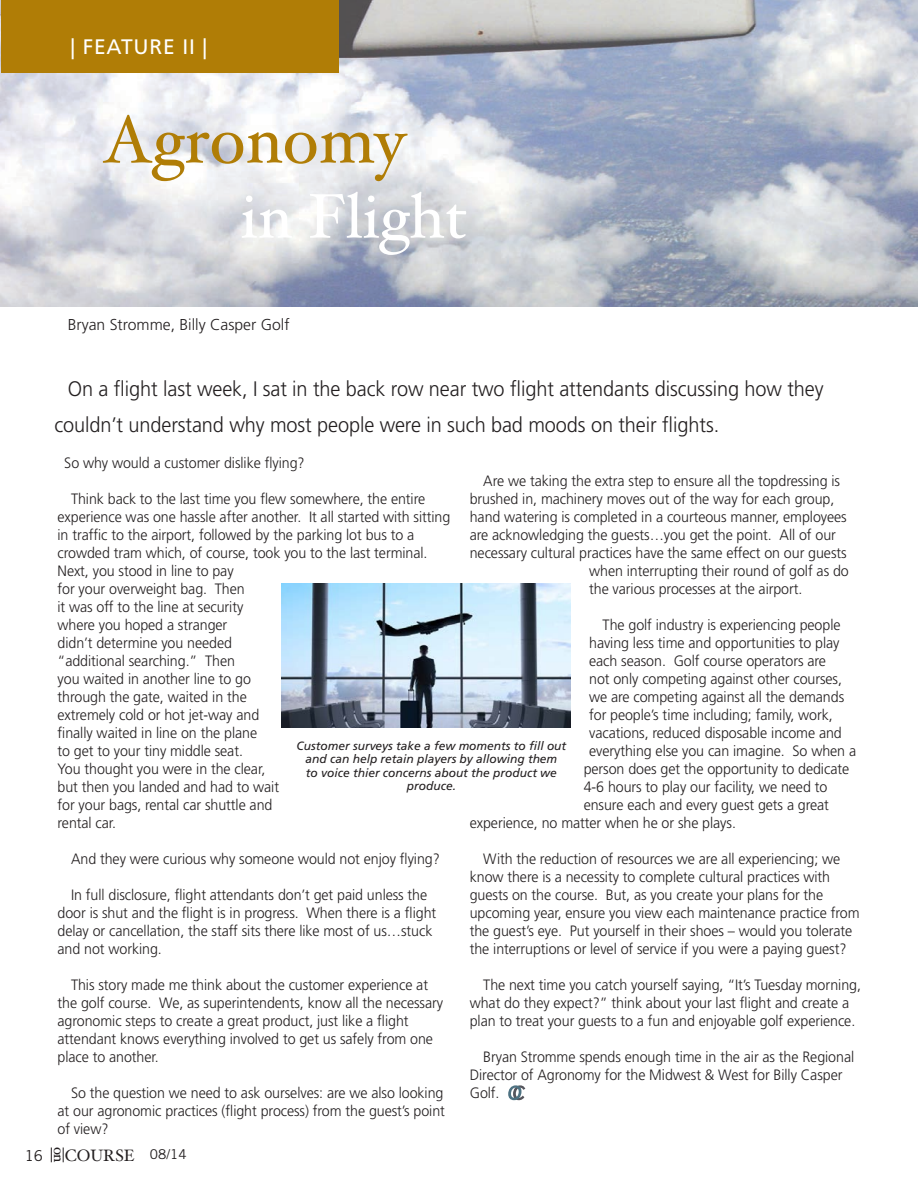
<style>
.page{position:relative;width:918px;height:1188px;background:#fff}
.page>*{position:absolute;margin:0;border:0;box-sizing:border-box;transform-origin:0 0}
.t1{font:67.5px "Hoefler Text";color:#b07d06}
.t2{font:63px "Hoefler Text";color:#fff}
.t3{font:300 21px/36px "Frutiger";letter-spacing:-.005em;color:#231f20;scale:.95 1}
.t4{font:21px "Frutiger";letter-spacing:.04em;color:#fff}
.t5{font:16.5px "Hoefler Text";color:#231f20}
.t6{font:300 15.75px "Frutiger";color:#231f20}
.t7{font:300 15px/18px "Frutiger";letter-spacing:-.005em;color:#231f20;scale:.95 1}
.t8{font:15px "Trade Gothic LT Std";color:#231f20}
.t9{font:15px "Hoefler Text";color:#231f20}
.t10{font:italic 12px/13.5px "Frutiger";color:#231f20;text-align:center}
.s1{font-family:"Trade Gothic LT Std";font-size:13.5px}
</style>
<div class="page">
<svg style="left:51px;top:1148px;width:1px;height:14px"></svg>
<svg style="left:63px;top:1148px;width:1px;height:14px"></svg>
<img style="left:0;top:0;width:918px;height:306px">
<div style="left:1px;top:1px;width:338px;height:72px;background:#b07d06"></div>
<img style="left:282px;top:583px;width:289px;height:144px">
<svg style="left:508px;top:1085px;width:17px;height:15px"></svg>
<h3 class="t4" style="left:71px;top:35px;width:138px">| FEATURE II |</h3>
<h1 class="t1" style="left:103px;top:100px;width:304px">Agronomy</h1>
<h2 class="t2" style="left:240px;top:179px;width:229px">in Flight</h2>
<p class="t6" style="left:68px;top:316px;width:223px">Bryan Stromme, Billy Casper Golf</p>
<h3 class="t3" style="left:54px;top:371px;width:811px;text-indent:14px">On a flight last week, I sat in the back row near two flight attendants discussing how they couldn’t understand why most people were in such bad moods on their flights.</h3>
<p class="t7" style="left:64px;top:454px;width:255px">So why would a customer dislike flying?</p>
<p class="t7" style="left:58px;top:490px;width:415px;text-indent:13px">Think back to the last time you flew somewhere, the entire experience was one hassle after another. It all started with sitting in traffic to the airport, followed by the parking lot bus to a crowded tram which, of course, took you to the last terminal.<br>Next, you stood in line to pay<br>for your overweight bag. Then<br>it was off to the line at security<br>where you hoped a stranger<br>didn’t determine you needed<br>“additional searching.” Then<br>you waited in another line to go<br>through the gate, waited in the<br>extremely cold or hot jet-way and<br>finally waited in line on the plane<br>to get to your tiny middle seat.<br>You thought you were in the clear,<br>but then you landed and had to wait<br>for your bags, rental car shuttle and<br>rental car.</p>
<p class="t7" style="left:71px;top:850px;width:390px">And they were curious why someone would not enjoy flying?</p>
<p class="t7" style="left:58px;top:886px;width:400px;text-indent:13px">In full disclosure, flight attendants don’t get paid unless the door is shut and the flight is in progress. When there is a flight delay or cancellation, the staff sits there like most of us…stuck and not working.</p>
<p class="t7" style="left:58px;top:976px;width:407px;text-indent:13px">This story made me think about the customer experience at the golf course. We, as superintendents, know all the necessary agronomic steps to create a great product, just like a flight attendant knows everything involved to get us safely from one place to another.</p>
<p class="t7" style="left:58px;top:1084px;width:409px;text-align:justify;text-indent:13px">So the question we need to ask ourselves: are we also looking at our agronomic practices (flight process) from the guest’s point of view?</p>
<p class="t7" style="left:483px;top:472px;width:377px">Are we taking the extra step to ensure all the topdressing is</p>
<p class="t7" style="left:470px;top:490px;width:385px">brushed in, machinery moves out of the way for each group,</p>
<p class="t7" style="left:470px;top:508px;width:398px">hand watering is completed in a courteous manner, employees</p>
<p class="t7" style="left:470px;top:526px;width:387px">are acknowledging the guests…you get the point. All of our</p>
<p class="t7" style="left:470px;top:544px;width:398px">necessary cultural practices have the same effect on our guests</p>
<p class="t7" style="left:589px;top:562px;width:275px">when interrupting their round of golf as do</p>
<p class="t7" style="left:589px;top:580px;width:226px">the various processes at the airport.</p>
<p class="t7" style="left:603px;top:616px;width:252px">The golf industry is experiencing people</p>
<p class="t7" style="left:589px;top:634px;width:265px">having less time and opportunities to play</p>
<p class="t7" style="left:589px;top:652px;width:251px">each season. Golf course operators are</p>
<p class="t7" style="left:589px;top:670px;width:268px">not only competing against other courses,</p>
<p class="t7" style="left:589px;top:688px;width:270px">we are competing against all the demands</p>
<p class="t7" style="left:589px;top:706px;width:258px">for people’s time including; family, work,</p>
<p class="t7" style="left:589px;top:724px;width:268px">vacations, reduced disposable income and</p>
<p class="t7" style="left:589px;top:742px;width:283px">everything else you can imagine. So when a</p>
<p class="t7" style="left:584px;top:760px;width:281px">person does get the opportunity to dedicate</p>
<p class="t7" style="left:584px;top:778px;width:258px">4-6 hours to play our facility, we need to</p>
<p class="t7" style="left:584px;top:796px;width:260px">ensure each and every guest gets a great</p>
<p class="t7" style="left:470px;top:814px;width:282px">experience, no matter when he or she plays.</p>
<p class="t7" style="left:470px;top:850px;width:412px;text-indent:13px">With the reduction of resources we are all experiencing; we know there is a necessity to complete cultural practices with guests on the course. But, as you create your plans for the upcoming year, ensure you view each maintenance practice from the guest’s eye. Put yourself in their shoes – would you tolerate the interruptions or level of service if you were a paying guest?</p>
<p class="t7" style="left:470px;top:976px;width:413px;text-indent:13px">The next time you catch yourself saying, “It’s Tuesday morning, what do they expect?” think about your last flight and create a plan to treat your guests to a fun and enjoyable golf experience.</p>
<p class="t7" style="left:470px;top:1048px;width:406px;text-indent:13px">Bryan Stromme spends enough time in the air as the Regional<br>Director of Agronomy for the Midwest &amp; West for Billy Casper<br>Golf.</p>
<p class="t10" style="left:297px;top:739px;width:271px">Customer surveys take a few moments to fill out and can help retain players by allowing them<br>to voice thier concerns about the product we produce.</p>
<p class="t9" style="left:68px;top:1147px;width:18px;rotate:90deg">on</p>
<p class="t8" style="left:25px;top:1147px;width:20px">16</p>
<p class="t5" style="left:65px;top:1145px;width:124px">COURSE <span class="s1">08/14</span></p>
</div>
